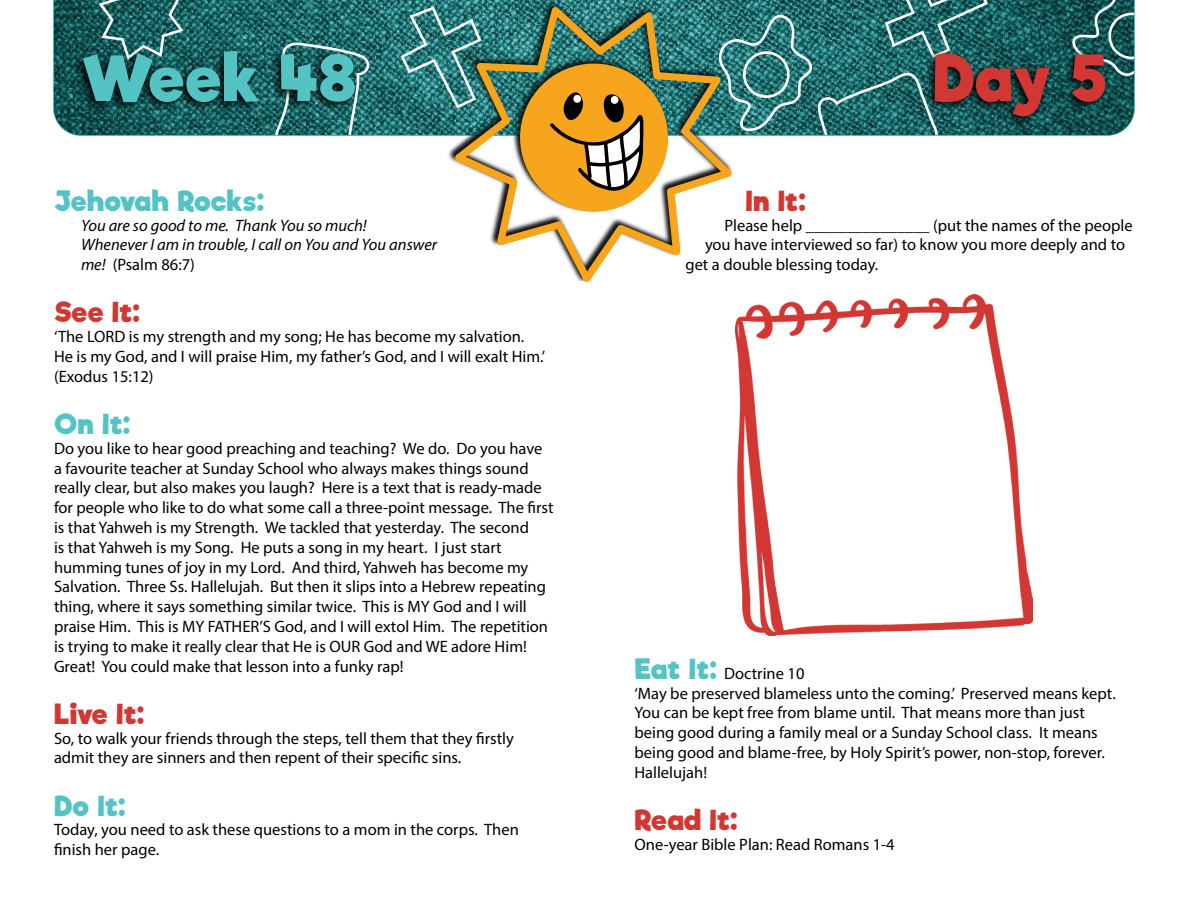
<style>
.page{position:relative;width:1188px;height:918px;background:#fff}
.page>*{position:absolute;margin:0;border:0;box-sizing:border-box;transform-origin:0 0}
.t1{font:700 61.5px "Riffic";letter-spacing:-.005em;color:#54c3c4}
.t2{font:700 61.5px "Riffic";color:#d33733}
.t3{font:700 27px "Riffic";letter-spacing:-.01em;color:#d33733}
.t4{font:700 27px "Riffic";letter-spacing:-.015em;color:#54c3c4}
.t5{font:16.5px/19.8px "Myriad Pro";color:#000}
.t6{font:italic 16.5px/19.8px "Myriad Pro";color:#000}
.s1{font-style:normal}
.s2{font-family:"Riffic";font-weight:700;font-size:27px;color:#54c3c4}
</style>
<div class="page">
<img style="left:54px;top:0;width:1080px;height:135px">
<svg style="left:99px;top:0;width:85px;height:47px;background:#2e6f6e"></svg>
<svg style="left:275px;top:43px;width:95px;height:92px;background:#377"></svg>
<svg style="left:401px;top:7px;width:44px;height:102px;background:#3f8686"></svg>
<svg style="left:735px;top:0;width:253px;height:135px;background:#317777"></svg>
<svg style="left:1072px;top:0;width:62px;height:76px;background:#2f6666"></svg>
<img style="left:445px;top:0;width:290px;height:176px">
<svg style="left:455px;top:7px;width:277px;height:274px"></svg>
<svg style="left:549px;top:79px;width:95px;height:114px;background:#c6923a"></svg>
<div style="left:72px;top:47px;width:287px;height:67px;background:#000;opacity:.95"></div>
<div style="left:923px;top:48px;width:187px;height:80px;background:#000;opacity:.95"></div>
<img style="left:736px;top:294px;width:297px;height:341px">
<p class="t1" style="left:81px;top:40px;width:277px">Week 48</p>
<p class="t2" style="left:933px;top:40px;width:176px">Day 5</p>
<p class="t4" style="left:54px;top:184px;width:212px">Jehovah Rocks:</p>
<p class="t6" style="left:81px;top:215px;width:358px">You are so good to me. Thank You so much!<br>Whenever I am in trouble, I call on You and You answer me! <span class="s1">(Psalm 86:7)</span></p>
<p class="t3" style="left:54px;top:296px;width:88px">See It:</p>
<p class="t5" style="left:54px;top:326px;width:493px">‘The LORD is my strength and my song; He has become my salvation.<br>He is my God, and I will praise Him, my father’s God, and I will exalt Him.’ (Exodus 15:12)</p>
<p class="t4" style="left:54px;top:407px;width:78px">On It:</p>
<p class="t5" style="left:54px;top:438px;width:501px">Do you like to hear good preaching and teaching? We do. Do you have a favourite teacher at Sunday School who always makes things sound really clear, but also makes you laugh? Here is a text that is ready-made for people who like to do what some call a three-point message. The first is that Yahweh is my Strength. We tackled that yesterday. The second<br>is that Yahweh is my Song. He puts a song in my heart. I just start humming tunes of joy in my Lord. And third, Yahweh has become my Salvation. Three Ss. Hallelujah. But then it slips into a Hebrew repeating thing, where it says something similar twice. This is MY God and I will praise Him. This is MY FATHER’S God, and I will extol Him. The repetition is trying to make it really clear that He is OUR God and WE adore Him!<br>Great! You could make that lesson into a funky rap!</p>
<p class="t3" style="left:54px;top:697px;width:92px">Live It:</p>
<p class="t5" style="left:54px;top:728px;width:461px">So, to walk your friends through the steps, tell them that they firstly admit they are sinners and then repent of their specific sins.</p>
<p class="t4" style="left:54px;top:789px;width:73px">Do It:</p>
<p class="t5" style="left:54px;top:820px;width:466px">Today, you need to ask these questions to a mom in the corps. Then finish her page.</p>
<p class="t3" style="left:746px;top:184px;width:62px">In It:</p>
<p class="t5" style="left:724px;top:215px;width:410px">Please help _______________ (put the names of the people</p>
<p class="t5" style="left:705px;top:235px;width:422px">you have interviewed so far) to know you more deeply and to</p>
<p class="t5" style="left:686px;top:254px;width:194px">get a double blessing today.</p>
<p class="t5" style="left:634px;top:663px;width:171px"><span class="s2">Eat It:</span> Doctrine 10</p>
<p class="t5" style="left:634px;top:683px;width:483px">‘May be preserved blameless unto the coming.’ Preserved means kept.<br>You can be kept free from blame until. That means more than just being good during a family meal or a Sunday School class. It means being good and blame-free, by Holy Spirit’s power, non-stop, forever.<br>Hallelujah!</p>
<p class="t3" style="left:634px;top:803px;width:105px">Read It:</p>
<p class="t5" style="left:634px;top:834px;width:262px">One-year Bible Plan: Read Romans 1-4</p>
</div>
